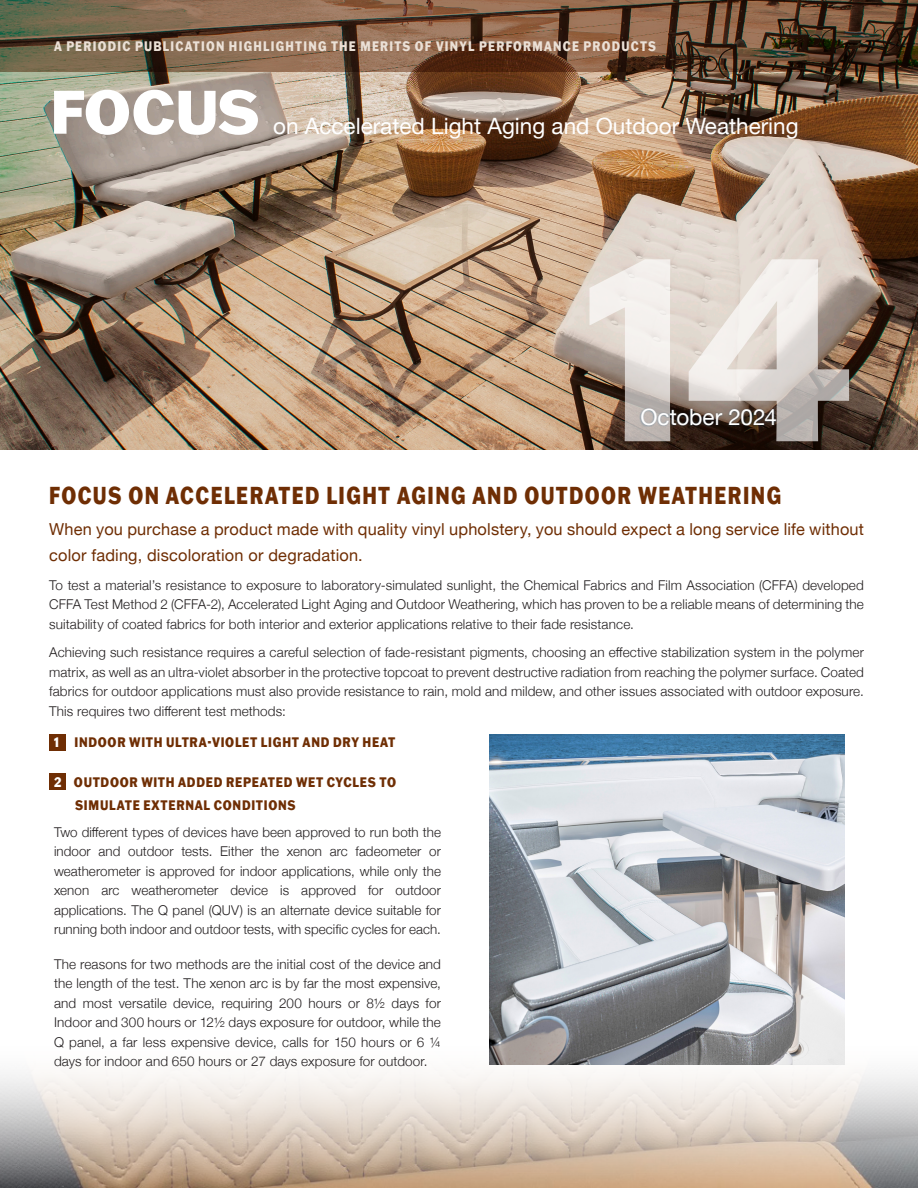
<style>
.page{position:relative;width:918px;height:1188px;background:#fff}
.page>*{position:absolute;margin:0;border:0;box-sizing:border-box;transform-origin:0 0}
.t1{font:700 262.5px "Franklin Gothic ATF";color:#fff}
.t2{font:800 60px "Franklin Gothic ATF";letter-spacing:-.015em;color:#fff}
.headline_text{font:800 24px "Franklin Gothic ATF";letter-spacing:.075em;color:#6f2e04;scale:.79 1}
.t3{font:22.5px "Helvetica Neue";color:#fff}
.Intro_text{font:16.5px/26.2px "Helvetica Neue";letter-spacing:.01em;color:#6f2e04}
.Intro_text-2{font:300 13.5px/19.5px "Helvetica Neue";letter-spacing:.01em;color:#231f20;text-align:justify}
.body_text{font:300 13.5px/19.5px "Helvetica Neue";letter-spacing:.005em;color:#231f20;text-align:justify}
.myth_subhead_text{font:800 13.5px "Franklin Gothic ATF";letter-spacing:.065em;color:#6f2e04;scale:.85 1}
.t4{font:800 13.5px "Franklin Gothic ATF";letter-spacing:.115em;color:#ebe0d6;scale:.82 1}
.s1{color:#fff}
</style>
<div class="page">
<div style="left:49px;top:734px;width:16px;height:17px;background:#6f2e04"></div>
<img style="left:0;top:72px;width:918px;height:378px">
<svg style="left:0;top:0;width:918px;height:72px;background:#71543d"></svg>
<img style="left:0;top:1022px;width:918px;height:166px">
<div style="left:639px;top:407px;width:139px;height:20px;background:#014f87;opacity:.31"></div>
<img style="left:490px;top:734px;width:354px;height:330px">
<div style="left:49px;top:773px;width:16px;height:16px;background:#6f2e04"></div>
<p class="t4" style="left:54px;top:37px;width:736px">A PERIODIC PUBLICATION HIGHLIGHTING THE MERITS OF VINYL PERFORMANCE PRODUCTS</p>
<p class="t2" style="left:50px;top:72px;width:211px">FOCUS</p>
<p class="t3" style="left:273px;top:110px;width:527px">on Accelerated Light Aging and Outdoor Weathering</p>
<h1 class="t1" style="left:582px;top:171px;width:274px">14</h1>
<p class="t3" style="left:640px;top:401px;width:138px">October 2024</p>
<p class="headline_text" style="left:49px;top:479px;width:928px">FOCUS ON ACCELERATED LIGHT AGING AND OUTDOOR WEATHERING</p>
<p class="Intro_text" style="left:49px;top:517px;width:816px">When you purchase a product made with quality vinyl upholstery, you should expect a long service life without color fading, discoloration or degradation.</p>
<p class="Intro_text-2" style="left:49px;top:574px;width:816px">To test a material’s resistance to exposure to laboratory-simulated sunlight, the Chemical Fabrics and Film Association (CFFA) developed CFFA Test Method 2 (CFFA-2), Accelerated Light Aging and Outdoor Weathering, which has proven to be a reliable means of determining the suitability of coated fabrics for both interior and exterior applications relative to their fade resistance.</p>
<p class="Intro_text-2" style="left:49px;top:641px;width:816px">Achieving such resistance requires a careful selection of fade-resistant pigments, choosing an effective stabilization system in the polymer matrix, as well as an ultra-violet absorber in the protective topcoat to prevent destructive radiation from reaching the polymer surface. Coated fabrics for outdoor applications must also provide resistance to rain, mold and mildew, and other issues associated with outdoor exposure.<br>This requires two different test methods:</p>
<p class="myth_subhead_text" style="left:54px;top:733px;width:403px"><span class="s1">1</span> INDOOR WITH ULTRA-VIOLET LIGHT AND DRY HEAT</p>
<p class="myth_subhead_text" style="left:54px;top:773px;width:404px"><span class="s1">2</span> OUTDOOR WITH ADDED REPEATED WET CYCLES TO</p>
<p class="myth_subhead_text" style="left:75px;top:796px;width:261px">SIMULATE EXTERNAL CONDITIONS</p>
<p class="body_text" style="left:54px;top:821px;width:389px">Two different types of devices have been approved to run both the indoor and outdoor tests. Either the xenon arc fadeometer or weatherometer is approved for indoor applications, while only the xenon arc weatherometer device is approved for outdoor applications. The Q panel (QUV) is an alternate device suitable for running both indoor and outdoor tests, with specific cycles for each.</p>
<p class="body_text" style="left:54px;top:953px;width:389px">The reasons for two methods are the initial cost of the device and the length of the test. The xenon arc is by far the most expensive, and most versatile device, requiring 200 hours or 8½ days for Indoor and 300 hours or 12½ days exposure for outdoor, while the Q panel, a far less expensive device, calls for 150 hours or 6 ¼ days for indoor and 650 hours or 27 days exposure for outdoor.</p>
</div>
